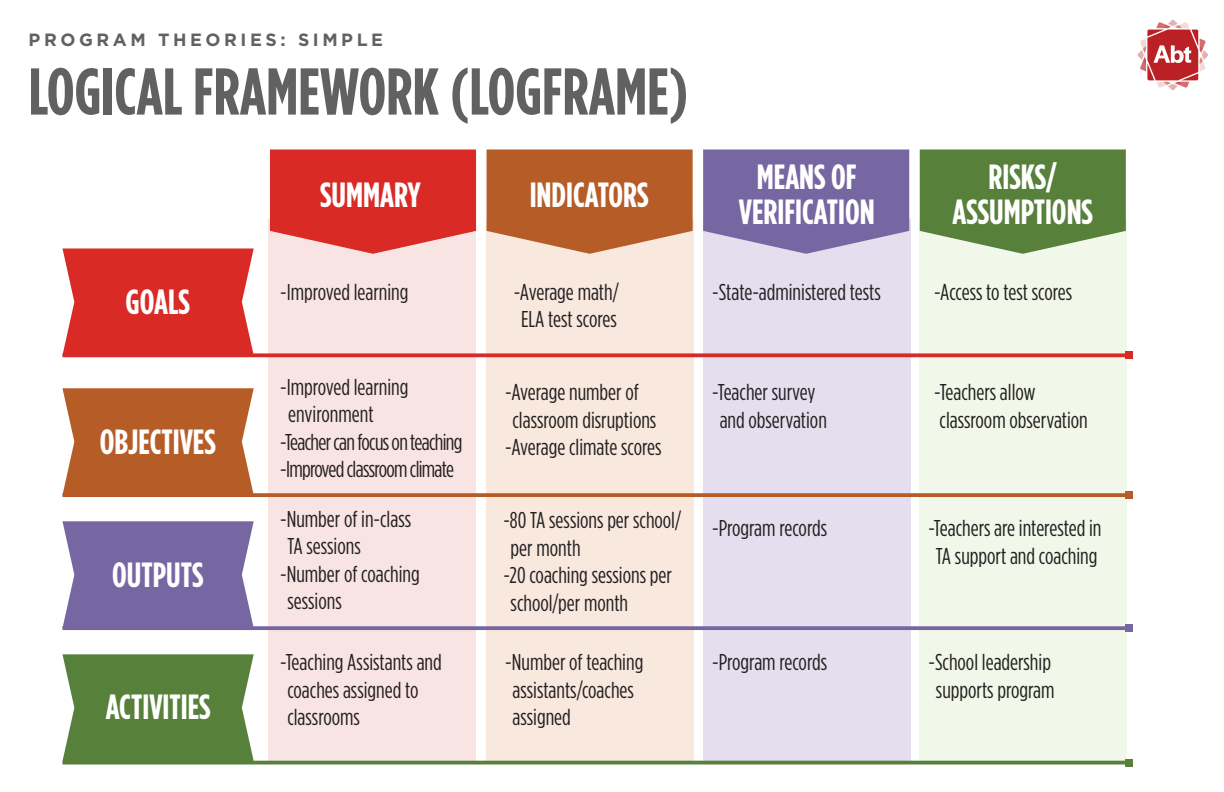
<style>
.page{position:relative;width:1224px;height:792px;background:#fff}
.page>*{position:absolute;margin:0;border:0;box-sizing:border-box;transform-origin:0 0}
.t1{font:700 condensed 66px "Gotham HTF";color:#606160}
.t2{font:700 condensed 35px/34.4px "Gotham HTF";color:#fff;text-align:center}
.t3{font:condensed 22.8px/27.4px "Gotham HTF";color:#231f20;text-align:center}
.t4{font:condensed 22.8px "Gotham HTF";letter-spacing:-.03em;color:#231f20}
.t5{font:700 17.8px "Gotham HTF";letter-spacing:.2em;color:#606160}
</style>
<div class="page">
<div style="left:268px;top:220px;width:208px;height:543px;background:#f9e4e4"></div>
<div style="left:486px;top:220px;width:207px;height:543px;background:#f9e8de"></div>
<div style="left:703px;top:220px;width:208px;height:543px;background:#e4deee"></div>
<div style="left:919px;top:220px;width:208px;height:543px;background:#f1f7e9"></div>
<svg style="left:270px;top:150px;width:206px;height:104px;background:#dd3e3b"></svg>
<svg style="left:62px;top:248px;width:192px;height:105px;background:#dc3935"></svg>
<svg style="left:62px;top:388px;width:192px;height:105px;background:#bb6835"></svg>
<svg style="left:62px;top:521px;width:192px;height:105px;background:#7f71a8"></svg>
<svg style="left:62px;top:654px;width:192px;height:107px;background:#628847"></svg>
<svg style="left:487px;top:150px;width:206px;height:104px;background:#bd6c3b"></svg>
<svg style="left:703px;top:150px;width:206px;height:104px;background:#8274aa"></svg>
<svg style="left:920px;top:150px;width:206px;height:104px;background:#688d4d"></svg>
<img style="left:1137px;top:19px;width:71px;height:71px">
<svg style="left:62px;top:353px;width:1063px;height:4px;background:#dc3a36"></svg>
<div style="left:1125px;top:352px;width:8px;height:7px;background:#da2a26"></div>
<svg style="left:62px;top:493px;width:1063px;height:4px;background:#b8632f"></svg>
<div style="left:1125px;top:491px;width:8px;height:8px;background:#b65d27"></div>
<svg style="left:62px;top:626px;width:1063px;height:4px;background:#7c6da5"></svg>
<div style="left:1125px;top:624px;width:8px;height:8px;background:#7667a2"></div>
<svg style="left:62px;top:761px;width:1063px;height:4px;background:#6b8f52"></svg>
<div style="left:1125px;top:759px;width:8px;height:7px;background:#57803a"></div>
<p class="t5" style="left:29px;top:30px;width:356px">PROGRAM THEORIES: SIMPLE</p>
<h1 class="t1" style="left:29px;top:54px;width:662px">LOGICAL FRAMEWORK (LOGFRAME)</h1>
<h2 class="t2" style="left:320px;top:176px;width:102px">SUMMARY</h2>
<h2 class="t2" style="left:530px;top:176px;width:120px">INDICATORS</h2>
<h2 class="t2" style="left:739px;top:159px;width:137px">MEANS OF<br>VERIFICATION</h2>
<h2 class="t2" style="left:953px;top:159px;width:142px">RISKS/<br>ASSUMPTIONS</h2>
<h2 class="t2" style="left:126px;top:284px;width:66px">GOALS</h2>
<h2 class="t2" style="left:100px;top:424px;width:118px">OBJECTIVES</h2>
<h2 class="t2" style="left:112px;top:557px;width:93px">OUTPUTS</h2>
<h2 class="t2" style="left:106px;top:689px;width:106px">ACTIVITIES</h2>
<p class="t3" style="left:280px;top:278px;width:130px">-Improved learning</p>
<p class="t3" style="left:514px;top:278px;width:107px">-Average math/<br>ELA test scores</p>
<p class="t3" style="left:712px;top:278px;width:170px">-State-administered tests</p>
<p class="t3" style="left:934px;top:278px;width:140px">-Access to test scores</p>
<p class="t3" style="left:280px;top:373px;width:130px">-Improved learning</p>
<p class="t3" style="left:288px;top:400px;width:87px">environment</p>
<p class="t4" style="left:280px;top:429px;width:184px">-Teacher can focus on teaching</p>
<p class="t4" style="left:280px;top:457px;width:175px">-Improved classroom climate</p>
<p class="t3" style="left:280px;top:505px;width:133px">-Number of in-class</p>
<p class="t3" style="left:287px;top:532px;width:75px">TA sessions</p>
<p class="t3" style="left:280px;top:559px;width:141px">-Number of coaching</p>
<p class="t3" style="left:287px;top:587px;width:56px">sessions</p>
<p class="t3" style="left:505px;top:378px;width:135px">-Average number of</p>
<p class="t3" style="left:512px;top:406px;width:145px">classroom disruptions</p>
<p class="t3" style="left:505px;top:433px;width:158px">-Average climate scores</p>
<p class="t3" style="left:503px;top:506px;width:179px">-80 TA sessions per school/</p>
<p class="t3" style="left:511px;top:534px;width:71px">per month</p>
<p class="t3" style="left:503px;top:561px;width:170px">-20 coaching sessions per</p>
<p class="t3" style="left:511px;top:589px;width:119px">school/per month</p>
<p class="t3" style="left:712px;top:378px;width:116px">-Teacher survey and observation</p>
<p class="t3" style="left:934px;top:378px;width:155px;text-align:left">-Teachers allow classroom observation</p>
<p class="t3" style="left:712px;top:514px;width:116px">-Program records</p>
<p class="t3" style="left:928px;top:514px;width:175px">-Teachers are interested in<br>TA support and coaching</p>
<p class="t3" style="left:287px;top:648px;width:156px;text-align:left;text-indent:-7px">-Teaching Assistants and coaches assigned to classrooms</p>
<p class="t3" style="left:512px;top:648px;width:132px;text-align:left;text-indent:-7px">-Number of teaching assistants/coaches assigned</p>
<p class="t3" style="left:712px;top:648px;width:116px">-Program records</p>
<p class="t3" style="left:928px;top:648px;width:128px">-School leadership supports program</p>
</div>
